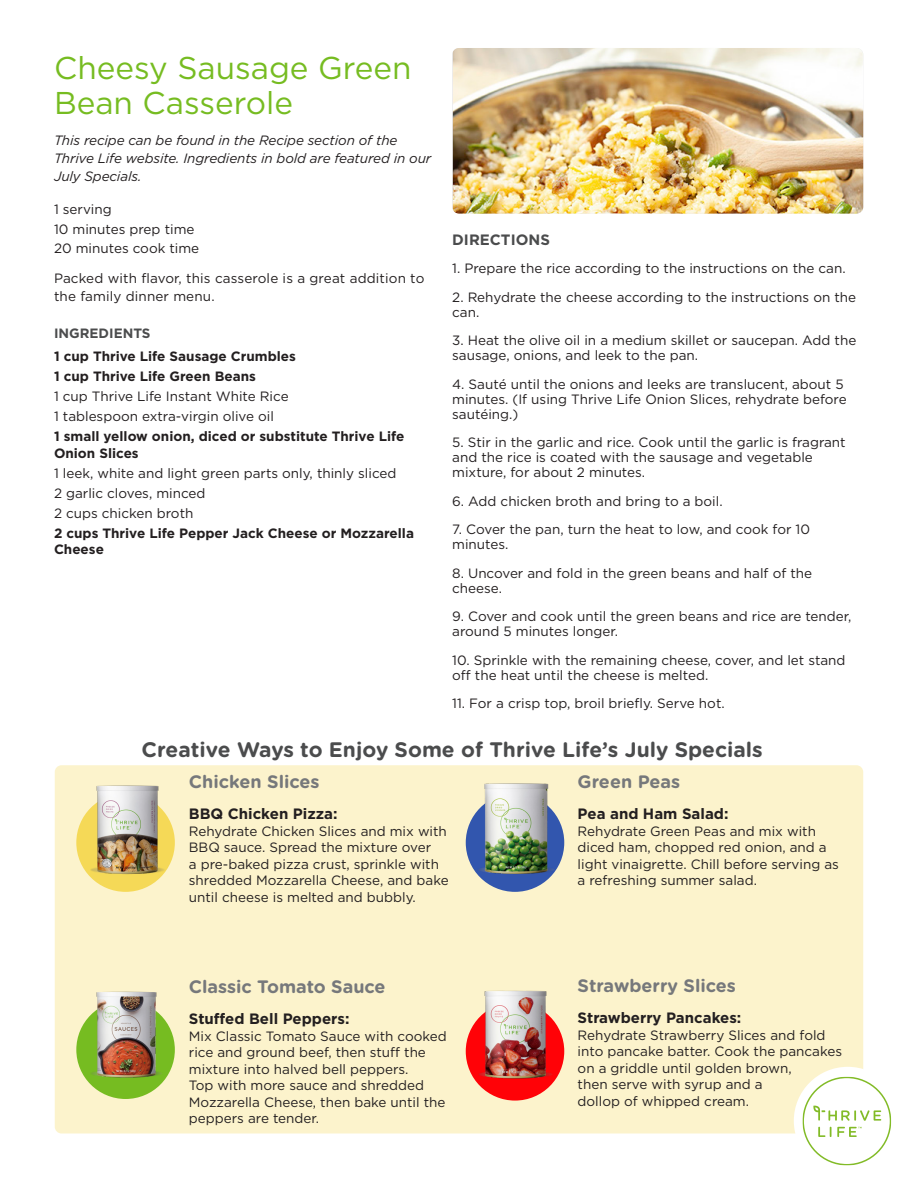
<style>
.page{position:relative;width:918px;height:1188px;background:#fff}
.page>*{position:absolute;margin:0;border:0;box-sizing:border-box;transform-origin:0 0}
.Recipe_Description{font:31.5px/34.5px "Gotham";color:#76bc21}
.Tip_Title{font:700 21px "Gotham Rounded";color:#4b4c4d}
.Recipe_Description-2{font:700 18px "Gotham Rounded";color:#76787b}
.Recipe_Description-3{font:700 15px "Gotham";color:#231f20}
.Recipe_Headders{font:700 15px "Gotham";color:#4b4c4d}
.Recipe_Headders-2{font:13.5px/15px "Gotham";color:#231f20}
.Recipe_Description-4{font:13.5px/16.5px "Gotham";color:#231f20}
.Ingredient_lists{font:700 13.5px/16.5px "Gotham";color:#231f20}
.Ingredient_lists-2{font:13.5px "Gotham";color:#231f20}
.Recipe_Description-5{font:italic 13.5px/18px "Gotham";letter-spacing:-.01em;color:#231f20}
.Recipe_Headders-3{font:700 13.5px "Gotham";color:#4b4c4d}
</style>
<div class="page">
<div style="left:55px;top:765px;width:808px;height:369px;background:#fcf3cc;border-radius:7px"></div>
<div style="left:794px;top:1067px;width:108px;height:108px;background:#fff;border-radius:50%"></div>
<img style="left:453px;top:48px;width:410px;height:166px">
<div style="left:76px;top:793px;width:99px;height:99px;background:#f5d957;border-radius:50%"></div>
<div style="left:466px;top:793px;width:98px;height:99px;background:#3256ae;border-radius:50%"></div>
<div style="left:76px;top:1000px;width:99px;height:99px;background:#76bc21;border-radius:50%"></div>
<div style="left:466px;top:1002px;width:98px;height:99px;background:#ff0207;border-radius:50%"></div>
<img style="left:470px;top:783px;width:90px;height:101px">
<img style="left:79px;top:785px;width:89px;height:99px">
<img style="left:470px;top:990px;width:90px;height:99px">
<svg style="left:802px;top:1077px;width:89px;height:88px"></svg>
<img style="left:81px;top:991px;width:89px;height:98px">
<p class="Recipe_Description" style="left:54px;top:50px;width:359px">Cheesy Sausage Green<br>Bean Casserole</p>
<p class="Recipe_Description-5" style="left:54px;top:131px;width:379px">This recipe can be found in the Recipe section of the<br>Thrive Life website. Ingredients in bold are featured in our<br>July Specials.</p>
<p class="Recipe_Description-4" style="left:54px;top:199px;width:147px;line-height:19.5px">1 serving<br>10 minutes prep time<br>20 minutes cook time</p>
<p class="Recipe_Description-4" style="left:54px;top:269px;width:372px;line-height:18px">Packed with flavor, this casserole is a great addition to the family dinner menu.</p>
<p class="Recipe_Headders-3" style="left:54px;top:324px;width:98px">INGREDIENTS</p>
<p class="Ingredient_lists" style="left:54px;top:348px;width:243px">1 cup Thrive Life Sausage Crumbles</p>
<p class="Ingredient_lists" style="left:54px;top:368px;width:203px">1 cup Thrive Life Green Beans</p>
<p class="Ingredient_lists-2" style="left:54px;top:388px;width:236px">1 cup Thrive Life Instant White Rice</p>
<p class="Ingredient_lists-2" style="left:54px;top:408px;width:221px">1 tablespoon extra-virgin olive oil</p>
<p class="Ingredient_lists" style="left:54px;top:428px;width:352px">1 small yellow onion, diced or substitute Thrive Life<br>Onion Slices</p>
<p class="Ingredient_lists-2" style="left:54px;top:464px;width:344px">1 leek, white and light green parts only, thinly sliced</p>
<p class="Ingredient_lists-2" style="left:54px;top:484px;width:153px">2 garlic cloves, minced</p>
<p class="Ingredient_lists-2" style="left:54px;top:504px;width:141px">2 cups chicken broth</p>
<p class="Ingredient_lists" style="left:54px;top:525px;width:362px">2 cups Thrive Life Pepper Jack Cheese or Mozzarella<br>Cheese</p>
<p class="Recipe_Headders" style="left:452px;top:230px;width:99px">DIRECTIONS</p>
<p class="Recipe_Headders-2" style="left:452px;top:261px;width:395px">1. Prepare the rice according to the instructions on the can.</p>
<p class="Recipe_Headders-2" style="left:452px;top:289px;width:405px">2. Rehydrate the cheese according to the instructions on the can.</p>
<p class="Recipe_Headders-2" style="left:452px;top:333px;width:406px">3. Heat the olive oil in a medium skillet or saucepan. Add the sausage, onions, and leek to the pan.</p>
<p class="Recipe_Headders-2" style="left:452px;top:376px;width:396px">4. Sauté until the onions and leeks are translucent, about 5 minutes. (If using Thrive Life Onion Slices, rehydrate before sautéing.)</p>
<p class="Recipe_Headders-2" style="left:452px;top:435px;width:395px">5. Stir in the garlic and rice. Cook until the garlic is fragrant and the rice is coated with the sausage and vegetable mixture, for about 2 minutes.</p>
<p class="Recipe_Headders-2" style="left:452px;top:493px;width:272px">6. Add chicken broth and bring to a boil.</p>
<p class="Recipe_Headders-2" style="left:452px;top:522px;width:359px">7. Cover the pan, turn the heat to low, and cook for 10 minutes.</p>
<p class="Recipe_Headders-2" style="left:452px;top:565px;width:361px">8. Uncover and fold in the green beans and half of the cheese.</p>
<p class="Recipe_Headders-2" style="left:452px;top:609px;width:401px">9. Cover and cook until the green beans and rice are tender, around 5 minutes longer.</p>
<p class="Recipe_Headders-2" style="left:452px;top:652px;width:395px">10. Sprinkle with the remaining cheese, cover, and let stand off the heat until the cheese is melted.</p>
<p class="Recipe_Headders-2" style="left:452px;top:696px;width:274px">11. For a crisp top, broil briefly. Serve hot.</p>
<p class="Tip_Title" style="left:142px;top:734px;width:623px">Creative Ways to Enjoy Some of Thrive Life’s July Specials</p>
<p class="Recipe_Description-2" style="left:189px;top:768px;width:132px">Chicken Slices</p>
<p class="Recipe_Description-3" style="left:189px;top:804px;width:150px">BBQ Chicken Pizza:</p>
<p class="Recipe_Description-4" style="left:189px;top:822px;width:261px">Rehydrate Chicken Slices and mix with BBQ sauce. Spread the mixture over<br>a pre-baked pizza crust, sprinkle with shredded Mozzarella Cheese, and bake until cheese is melted and bubbly.</p>
<p class="Recipe_Description-2" style="left:189px;top:973px;width:198px">Classic Tomato Sauce</p>
<p class="Recipe_Description-3" style="left:189px;top:1009px;width:162px">Stuffed Bell Peppers:</p>
<p class="Recipe_Description-4" style="left:189px;top:1027px;width:259px">Mix Classic Tomato Sauce with cooked rice and ground beef, then stuff the mixture into halved bell peppers.<br>Top with more sauce and shredded<br>Mozzarella Cheese, then bake until the peppers are tender.</p>
<p class="Recipe_Description-2" style="left:578px;top:768px;width:104px">Green Peas</p>
<p class="Recipe_Description-3" style="left:578px;top:804px;width:152px">Pea and Ham Salad:</p>
<p class="Recipe_Description-4" style="left:578px;top:822px;width:263px">Rehydrate Green Peas and mix with diced ham, chopped red onion, and a light vinaigrette. Chill before serving as a refreshing summer salad.</p>
<p class="Recipe_Description-2" style="left:578px;top:972px;width:160px">Strawberry Slices</p>
<p class="Recipe_Description-3" style="left:578px;top:1008px;width:165px">Strawberry Pancakes:</p>
<p class="Recipe_Description-4" style="left:578px;top:1027px;width:266px">Rehydrate Strawberry Slices and fold into pancake batter. Cook the pancakes on a griddle until golden brown,<br>then serve with syrup and a<br>dollop of whipped cream.</p>
</div>
